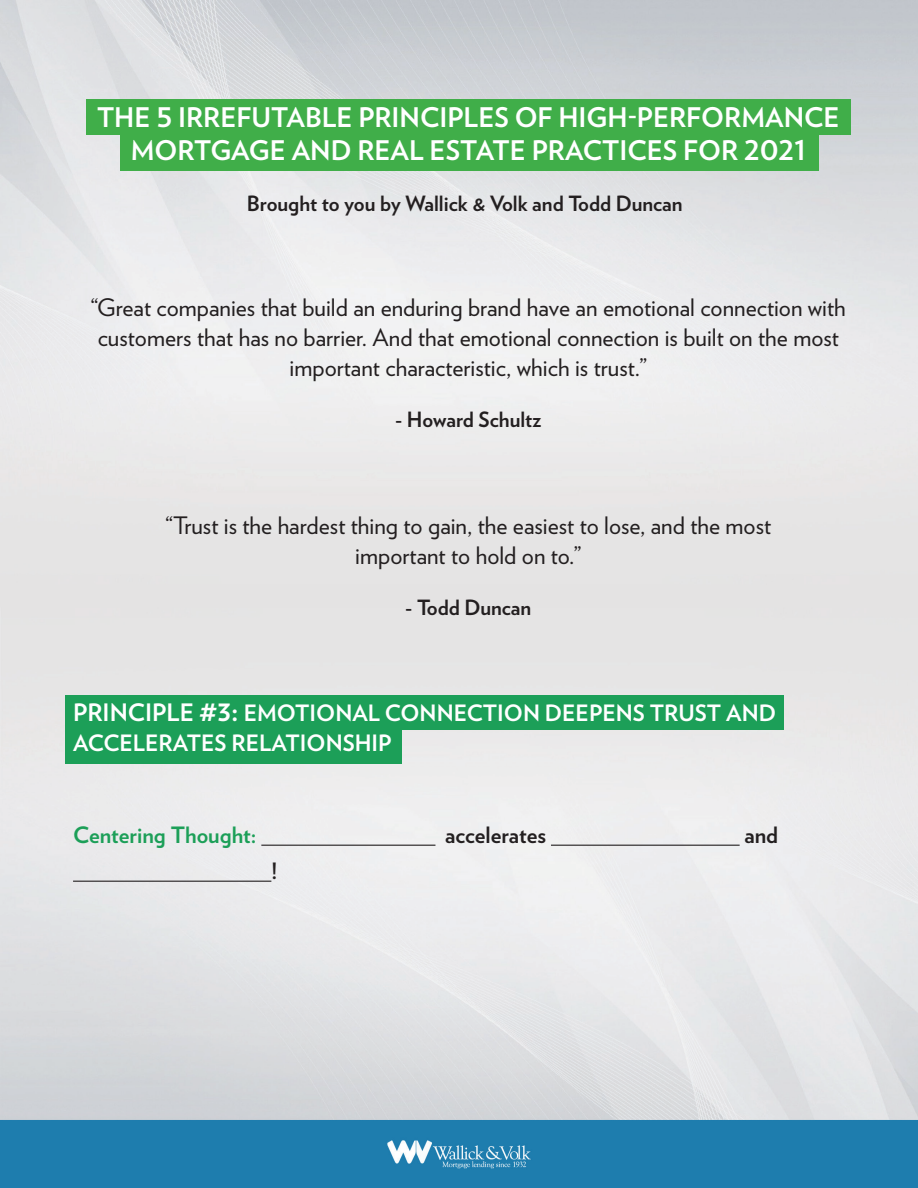
<style>
.page{position:relative;width:918px;height:1188px;background:#fff}
.page>*{position:absolute;margin:0;border:0;box-sizing:border-box;transform-origin:0 0}
.t1{font:700 27px/33px "Verlag";color:#fff;text-align:center}
.t2{font:24px/30px "Verlag";color:#231f20;text-align:center}
.t3{font:700 22.5px/30px "Verlag";color:#fff}
.t4{font:700 22.5px "Verlag";color:#1c9f58}
.t5{font:700 22.5px "Verlag";color:#231f20}
.t6{font:700 21px "Verlag";color:#231f20}
.s1{font-size:24px}
.s2{font-size:30px}
</style>
<div class="page">
<img style="left:0;top:0;width:918px;height:1188px">
<div style="left:65px;top:695px;width:718px;height:34px;background:#1c9f58"></div>
<div style="left:65px;top:729px;width:337px;height:34px;background:#1c9f58"></div>
<div style="left:86px;top:99px;width:765px;height:36px;background:#40ae49"></div>
<div style="left:120px;top:135px;width:699px;height:36px;background:#40ae49"></div>
<hr style="left:261px;top:845px;width:174px;height:1px;background:#231f20">
<hr style="left:551px;top:845px;width:189px;height:1px;background:#231f20">
<hr style="left:73px;top:881px;width:198px;height:1px;background:#231f20">
<p class="t1" style="left:97px;top:100px;width:744px">THE 5 IRREFUTABLE PRINCIPLES OF HIGH-PERFORMANCE<br>MORTGAGE AND REAL ESTATE PRACTICES FOR 2021</p>
<p class="t6" style="left:247px;top:186px;width:437px">Brought to you by Wallick &amp; Volk and Todd Duncan</p>
<p class="t2" style="left:91px;top:292px;width:756px">“Great companies that build an enduring brand have an emotional connection with customers that has no barrier. And that emotional connection is built on the most important characteristic, which is trust.”</p>
<p class="t6" style="left:395px;top:403px;width:148px">- Howard Schultz</p>
<p class="t2" style="left:165px;top:509px;width:607px">“Trust is the hardest thing to gain, the easiest to lose, and the most important to hold on to.”</p>
<p class="t6" style="left:405px;top:591px;width:128px">- Todd Duncan</p>
<p class="t3" style="left:73px;top:697px;width:705px"><span class="s1">PRINCIPLE</span> <span class="s2">#3:</span> EMOTIONAL CONNECTION DEEPENS TRUST AND<br>ACCELERATES RELATIONSHIP</p>
<p class="t4" style="left:73px;top:817px;width:185px">Centering Thought:</p>
<p class="t5" style="left:445px;top:817px;width:102px">accelerates</p>
<p class="t5" style="left:744px;top:817px;width:35px">and</p>
<p class="t5" style="left:271px;top:853px;width:7px">!</p>
</div>
